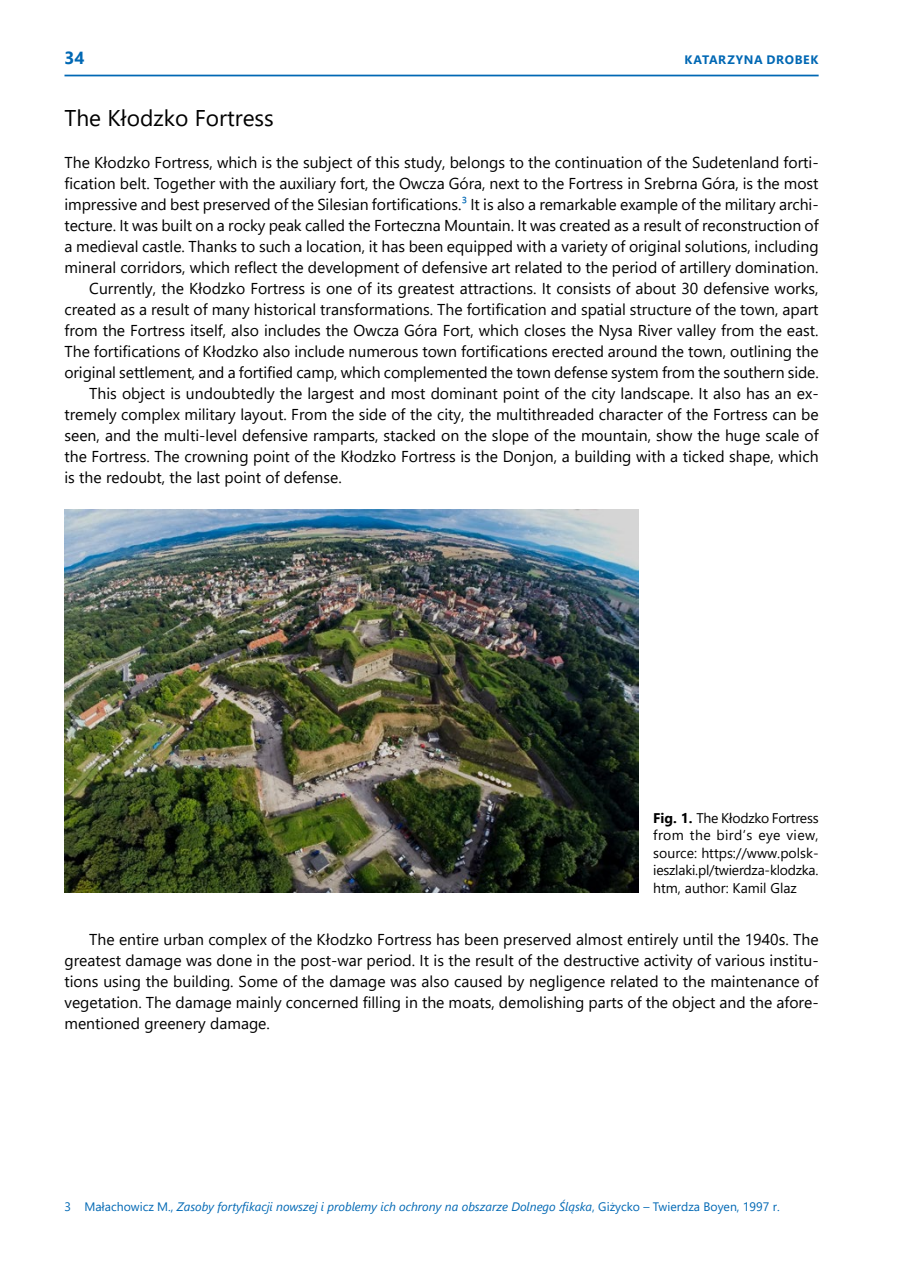
<style>
.page{position:relative;width:903px;height:1275px;background:#fff}
.page>*{position:absolute;margin:0;border:0;box-sizing:border-box;transform-origin:0 0}
.t1{font:22.75px "Segoe UI";color:#000}
.t2{font:700 17.5px "Segoe UI";color:#0068b4}
.t3{font:15.75px/21px "Segoe UI";color:#000;text-align:justify}
.t4{font:14px/17.5px "Segoe UI";letter-spacing:-.015em;color:#000;text-align:justify}
.t5{font:italic 12.25px "Segoe UI";color:#0068b4}
.t6{font:700 12.25px "Segoe UI";letter-spacing:.055em;color:#0068b4}
.s1{color:#0068b4}
.s2{font-weight:700}
.s3{font-style:normal}
</style>
<div class="page">
<hr style="left:64px;top:75px;width:755px;height:1px;background:#0068b4">
<img style="left:64px;top:510px;width:574px;height:383px">
<p class="t2" style="left:64px;top:42px;width:22px">34</p>
<p class="t6" style="left:684px;top:49px;width:19px">KATA</p>
<p class="t6" style="left:718px;top:49px;width:94px">RZYNA DROBEK</p>
<h1 class="t1" style="left:64px;top:96px;width:211px">The Kłodzko Fortress</h1>
<p class="t3" style="left:64px;top:151px;width:756px">The Kłodzko Fortress, which is the subject of this study, belongs to the continuation of the Sudetenland forti-</p>
<p class="t3" style="left:64px;top:172px;width:756px">fication belt. Together with the auxiliary fort, the Owcza Góra, next to the Fortress in Srebrna Góra, is the most</p>
<p class="t3" style="left:64px;top:193px;width:756px">impressive and best preserved of the Silesian fortifications.<span class="s1">3</span> It is also a remarkable example of the military archi-</p>
<p class="t3" style="left:64px;top:214px;width:755px">tecture. It was built on a rocky peak called the Forteczna Mountain. It was created as a result of reconstruction of</p>
<p class="t3" style="left:64px;top:235px;width:756px">a medieval castle. Thanks to such a location, it has been equipped with a variety of original solutions, including</p>
<p class="t3" style="left:64px;top:256px;width:756px">mineral corridors, which reflect the development of defensive art related to the period of artillery domination.</p>
<p class="t3" style="left:89px;top:277px;width:731px">Currently, the Kłodzko Fortress is one of its greatest attractions. It consists of about 30 defensive works,</p>
<p class="t3" style="left:64px;top:298px;width:756px">created as a result of many historical transformations. The fortification and spatial structure of the town, apart</p>
<p class="t3" style="left:64px;top:319px;width:756px">from the Fortress itself, also includes the Owcza Góra Fort, which closes the Nysa River valley from the east.</p>
<p class="t3" style="left:64px;top:340px;width:756px">The fortifications of Kłodzko also include numerous town fortifications erected around the town, outlining the</p>
<p class="t3" style="left:64px;top:361px;width:756px">original settlement, and a fortified camp, which complemented the town defense system from the southern side.</p>
<p class="t3" style="left:89px;top:382px;width:731px">This object is undoubtedly the largest and most dominant point of the city landscape. It also has an ex-</p>
<p class="t3" style="left:64px;top:403px;width:756px">tremely complex military layout. From the side of the city, the multithreaded character of the Fortress can be</p>
<p class="t3" style="left:64px;top:424px;width:756px">seen, and the multi-level defensive ramparts, stacked on the slope of the mountain, show the huge scale of</p>
<p class="t3" style="left:64px;top:445px;width:756px">the Fortress. The crowning point of the Kłodzko Fortress is the Donjon, a building with a ticked shape, which</p>
<p class="t3" style="left:64px;top:466px;width:279px">is the redoubt, the last point of defense.</p>
<p class="t4" style="left:653px;top:808px;width:167px"><span class="s2">FIG. 1.</span> The Kłodzko Fortress from the bird’s eye view, source: https://www.polsk&shy;ieszlaki.pl/twierdza-klodzka. htm, author: Kamil Glaz</p>
<p class="t3" style="left:64px;top:928px;width:756px;text-indent:25px">The entire urban complex of the Kłodzko Fortress has been preserved almost entirely until the 1940s. The greatest damage was done in the post-war period. It is the result of the destructive activity of various institu&shy;tions using the building. Some of the damage was also caused by negligence related to the maintenance of vegetation. The damage mainly concerned filling in the moats, demolishing parts of the object and the afore&shy;mentioned greenery damage.</p>
<p class="t5" style="left:64px;top:1194px;width:717px"><span class="s3">3 Małachowicz M.,</span> Zasoby fortyfikacji nowszej i problemy ich ochrony na obszarze Dolnego Śląska<span class="s3">, Giżycko – Twierdza Boyen, 1997 r.</span></p>
</div>
